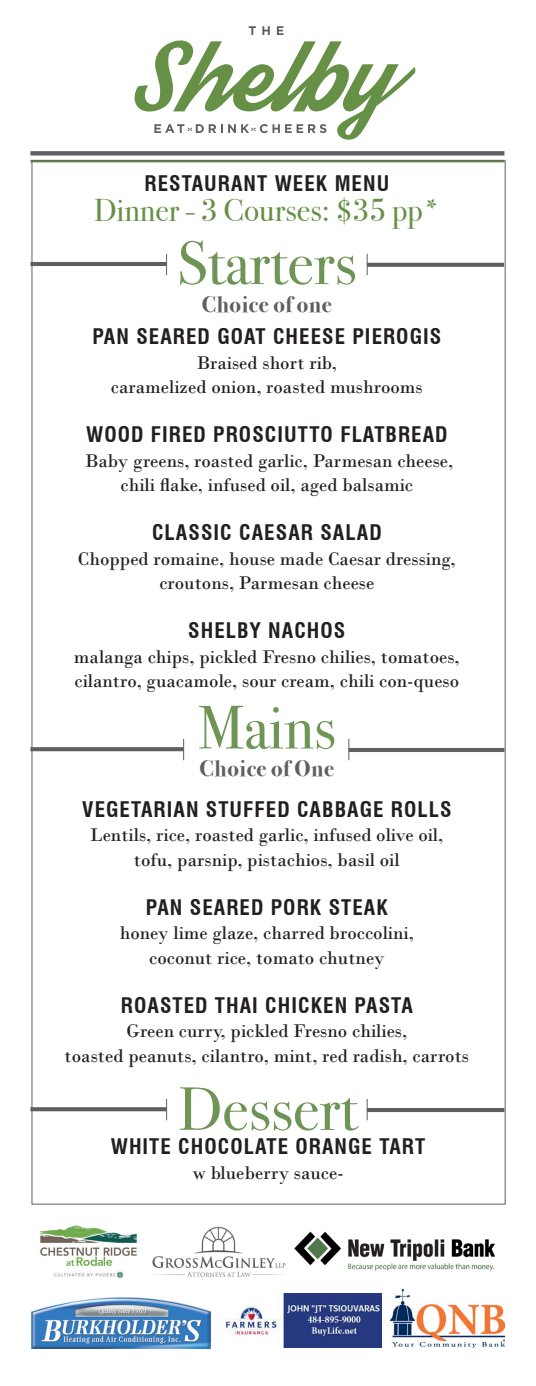
<style>
.page{position:relative;width:536px;height:1386px;background:#fff}
.page>*{position:absolute;margin:0;border:0;box-sizing:border-box;transform-origin:0 0}
.t1{font:61.25px "Bodoni Svty Two ITCTT";color:#6e9555}
.t2{font:31.5px "Bodoni Svty Two ITCTT";color:#669046}
.t3{font:700 22.75px "Bodoni Svty Two ITCTT";letter-spacing:.025em;color:#5f5f62}
.t4{font:700 condensed 21px "Swiss 721 BT";letter-spacing:.05em;color:#231f20}
.t5{font:19.25px/24.5px "Bodoni";color:#231f20;text-align:center}
</style>
<div class="page">
<svg style="left:134px;top:26px;width:281px;height:114px"></svg>
<hr style="left:30px;top:262px;width:137px;height:4px;background:#5f5f62">
<svg style="left:166px;top:254px;width:1px;height:21px"></svg>
<svg style="left:30px;top:747px;width:153px;height:4px"></svg>
<svg style="left:183px;top:739px;width:1px;height:21px"></svg>
<svg style="left:30px;top:1107px;width:136px;height:4px"></svg>
<svg style="left:166px;top:1099px;width:1px;height:21px"></svg>
<svg style="left:367px;top:263px;width:136px;height:4px"></svg>
<svg style="left:366px;top:254px;width:1px;height:21px"></svg>
<hr style="left:348px;top:748px;width:156px;height:4px;background:#5f5f62">
<svg style="left:348px;top:739px;width:1px;height:21px"></svg>
<hr style="left:367px;top:1108px;width:137px;height:4px;background:#5f5f62">
<svg style="left:366px;top:1099px;width:1px;height:21px"></svg>
<hr style="left:30px;top:160px;width:474px;height:2px;background:#669046">
<div style="left:30px;top:151px;width:474px;height:5px;background:#5f5f62"></div>
<img style="left:32px;top:1297px;width:178px;height:51px">
<img style="left:40px;top:1225px;width:97px;height:53px">
<img style="left:225px;top:1294px;width:156px;height:53px">
<img style="left:152px;top:1226px;width:134px;height:51px">
<img style="left:294px;top:1231px;width:201px;height:40px">
<img style="left:390px;top:1290px;width:114px;height:57px">
<p class="t4" style="left:144px;top:171px;width:246px">RESTAURANT WEEK MENU</p>
<h2 class="t2" style="left:94px;top:184px;width:347px">Dinner - 3 Courses: $35 pp*</h2>
<h1 class="t1" style="left:177px;top:213px;width:181px">Starters</h1>
<p class="t3" style="left:202px;top:285px;width:131px">Choice of one</p>
<p class="t4" style="left:92px;top:324px;width:350px">PAN SEARED GOAT CHEESE PIEROGIS</p>
<p class="t5" style="left:111px;top:350px;width:313px">Braised short rib,<br>caramelized onion, roasted mushrooms</p>
<p class="t4" style="left:86px;top:422px;width:363px">WOOD FIRED PROSCIUTTO FLATBREAD</p>
<p class="t5" style="left:85px;top:448px;width:370px">Baby greens, roasted garlic, Parmesan cheese, chili flake, infused oil, aged balsamic</p>
<p class="t4" style="left:152px;top:520px;width:231px">CLASSIC CAESAR SALAD</p>
<p class="t5" style="left:78px;top:546px;width:379px">Chopped romaine, house made Caesar dressing, croutons, Parmesan cheese</p>
<p class="t4" style="left:188px;top:618px;width:159px">SHELBY NACHOS</p>
<p class="t5" style="left:74px;top:644px;width:387px;text-align:left">malanga chips, pickled Fresno chilies, tomatoes, cilantro, guacamole, sour cream, chili con-queso</p>
<h1 class="t1" style="left:198px;top:677px;width:140px">Mains</h1>
<p class="t3" style="left:199px;top:750px;width:136px">Choice of One</p>
<p class="t4" style="left:82px;top:796px;width:371px">VEGETARIAN STUFFED CABBAGE ROLLS</p>
<p class="t5" style="left:90px;top:823px;width:354px">Lentils, rice, roasted garlic, infused olive oil, tofu, parsnip, pistachios, basil oil</p>
<p class="t4" style="left:146px;top:894px;width:243px">PAN SEARED PORK STEAK</p>
<p class="t5" style="left:120px;top:921px;width:295px">honey lime glaze, charred broccolini, coconut rice, tomato chutney</p>
<p class="t4" style="left:121px;top:992px;width:293px">ROASTED THAI CHICKEN PASTA</p>
<p class="t5" style="left:65px;top:1019px;width:406px">Green curry, pickled Fresno chilies,<br>toasted peanuts, cilantro, mint, red radish, carrots</p>
<h1 class="t1" style="left:178px;top:1059px;width:180px">Dessert</h1>
<p class="t4" style="left:111px;top:1134px;width:316px">WHITE CHOCOLATE ORANGE TART</p>
<p class="t5" style="left:192px;top:1160px;width:153px">w blueberry sauce-</p>
</div>
